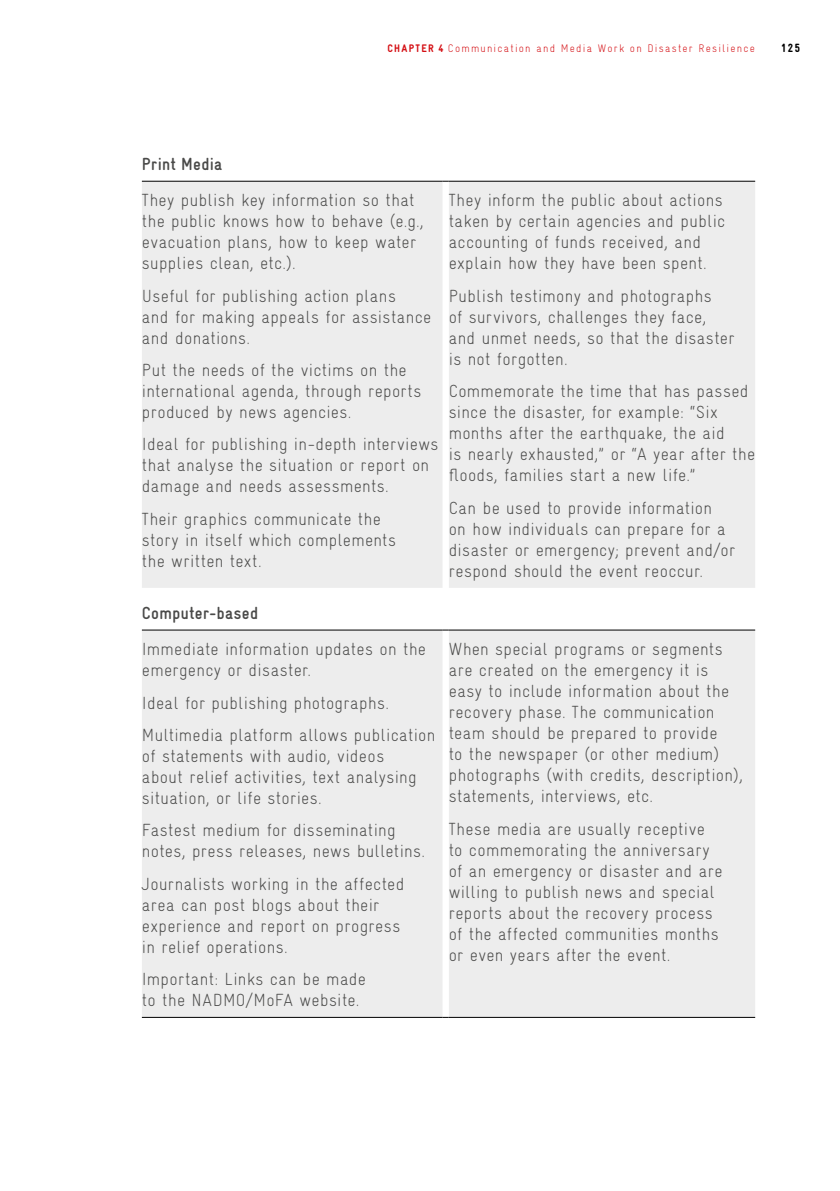
<style>
.page{position:relative;width:840px;height:1191px;background:#fff}
.page>*{position:absolute;margin:0;border:0;box-sizing:border-box;transform-origin:0 0}
.t1{font:300 condensed 17.6px/21px "Gravur";letter-spacing:.02em;color:#4a4a49}
.t2{font:700 condensed 17.6px "Gravur";letter-spacing:.02em;color:#4a4a49}
.t3{font:900 condensed 12px "Gravur";color:#000}
.t4{font:300 condensed 11px "Gravur";letter-spacing:.11em;color:#d40f14}
.s1{font-weight:900}
</style>
<div class="page">
<div style="left:142px;top:182px;width:612px;height:835px;background:#ededed"></div>
<hr style="left:142px;top:181px;width:300px;height:1px;background:#000">
<hr style="left:448px;top:181px;width:306px;height:1px;background:#000">
<hr style="left:142px;top:629px;width:300px;height:1px;background:#000">
<hr style="left:448px;top:629px;width:306px;height:1px;background:#000">
<hr style="left:142px;top:1017px;width:300px;height:1px;background:#000">
<svg style="left:442px;top:180px;width:6px;height:838px"></svg>
<hr style="left:448px;top:1017px;width:306px;height:1px;background:#000">
<p class="t4" style="left:387px;top:42px;width:368px"><span class="s1">CHAPTER 4</span> Communication and Media Work on Disaster Resilience</p>
<p class="t3" style="left:780px;top:41px;width:21px">125</p>
<p class="t2" style="left:142px;top:154px;width:82px">Print Media</p>
<p class="t1" style="left:142px;top:190px;width:283px">They publish key information so that the public knows how to behave (e.g., evacuation plans, how to keep water supplies clean, etc.).</p>
<p class="t1" style="left:142px;top:285px;width:291px">Useful for publishing action plans<br>and for making appeals for assistance and donations.</p>
<p class="t1" style="left:142px;top:359px;width:281px">Put the needs of the victims on the international agenda, through reports produced by news agencies.</p>
<p class="t1" style="left:142px;top:434px;width:298px">Ideal for publishing in-depth interviews that analyse the situation or report on damage and needs assessments.</p>
<p class="t1" style="left:142px;top:508px;width:255px">Their graphics communicate the story in itself which complements the written text.</p>
<p class="t2" style="left:142px;top:603px;width:118px">Computer-based</p>
<p class="t1" style="left:142px;top:638px;width:285px">Immediate information updates on the emergency or disaster.</p>
<p class="t1" style="left:142px;top:686px;width:295px;line-height:32.4px">Ideal for publishing photographs.<br>Multimedia platform allows publication</p>
<p class="t1" style="left:142px;top:745px;width:276px">of statements with audio, videos about relief activities, text analysing situation, or life stories.</p>
<p class="t1" style="left:142px;top:819px;width:284px">Fastest medium for disseminating notes, press releases, news bulletins.</p>
<p class="t1" style="left:142px;top:873px;width:264px">Journalists working in the affected area can post blogs about their experience and report on progress in relief operations.</p>
<p class="t1" style="left:142px;top:968px;width:225px">Important: Links can be made to the NADMO/MoFA website.</p>
<p class="t1" style="left:448px;top:190px;width:278px">They inform the public about actions taken by certain agencies and public accounting of funds received, and explain how they have been spent.</p>
<p class="t1" style="left:448px;top:285px;width:287px">Publish testimony and photographs<br>of survivors, challenges they face, and unmet needs, so that the disaster is not forgotten.</p>
<p class="t1" style="left:448px;top:380px;width:308px">Commemorate the time that has passed since the disaster, for example: “Six months after the earthquake, the aid<br>is nearly exhausted,” or “A year after the floods, families start a new life.”</p>
<p class="t1" style="left:448px;top:497px;width:288px">Can be used to provide information<br>on how individuals can prepare for a disaster or emergency; prevent and/or respond should the event reoccur.</p>
<p class="t1" style="left:448px;top:638px;width:295px">When special programs or segments are created on the emergency it is easy to include information about the recovery phase. The communication team should be prepared to provide<br>to the newspaper (or other medium) photographs (with credits, description), statements, interviews, etc.</p>
<p class="t1" style="left:448px;top:818px;width:275px">These media are usually receptive to commemorating the anniversary of an emergency or disaster and are willing to publish news and special reports about the recovery process of the affected communities months or even years after the event.</p>
</div>
